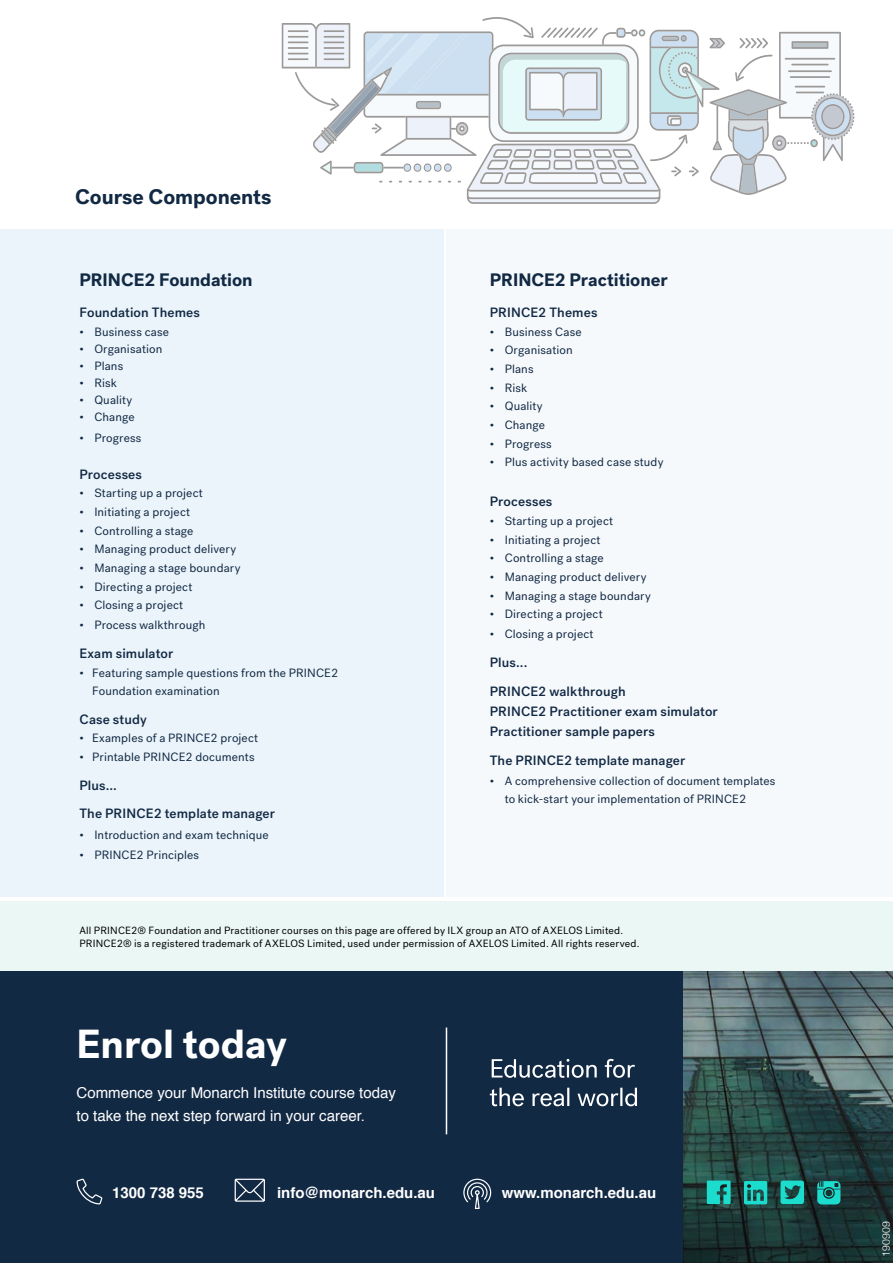
<style>
.page{position:relative;width:893px;height:1263px;background:#fff}
.page>*{position:absolute;margin:0;border:0;box-sizing:border-box;transform-origin:0 0}
.t1{font:700 40.5px "Post Grotesk";color:#fff}
.t2{font:700 21px "Post Grotesk";color:#122944}
.t3{font:700 18px "Post Grotesk";letter-spacing:-.005em;color:#122944}
.t4{font:15px/22.5px "Helvetica";color:#fff}
.t5{font:700 15px "Helvetica";color:#fff}
.t6{font:500 13.5px/28.7px "Post Grotesk";letter-spacing:.01em;color:#122944}
.t7{font:12px/18.6px "Post Grotesk";letter-spacing:.01em;color:#122944}
.t8{font:10.5px/13.5px "Post Grotesk";letter-spacing:.015em;color:#000}
.t9{font:300 10.5px "Helvetica";color:#fff}
</style>
<div class="page">
<div style="left:0;top:901px;width:893px;height:70px;background:#eaf7f5"></div>
<div style="left:0;top:229px;width:443px;height:668px;background:#ebf4fa"></div>
<div style="left:447px;top:229px;width:446px;height:668px;background:#f6f9fc"></div>
<div style="left:0;top:972px;width:893px;height:291px;background:#122944"></div>
<svg style="left:683px;top:972px;width:210px;height:291px;background:#395252"></svg>
<svg style="left:490px;top:1088px;width:147px;height:18px"></svg>
<svg style="left:492px;top:1059px;width:143px;height:19px"></svg>
<hr style="left:446px;top:1027px;width:1px;height:107px;background:#fff">
<svg style="left:76px;top:1178px;width:27px;height:27px"></svg>
<svg style="left:234px;top:1178px;width:31px;height:24px"></svg>
<svg style="left:463px;top:1178px;width:29px;height:31px"></svg>
<svg style="left:282px;top:17px;width:572px;height:187px"></svg>
<svg style="left:744px;top:1181px;width:23px;height:23px"></svg>
<svg style="left:817px;top:1181px;width:23px;height:23px"></svg>
<svg style="left:780px;top:1180px;width:24px;height:24px"></svg>
<svg style="left:707px;top:1180px;width:24px;height:24px"></svg>
<h2 class="t2" style="left:75px;top:183px;width:198px">Course Components</h2>
<h3 class="t3" style="left:79px;top:269px;width:175px">PRINCE2 Foundation</h3>
<p class="t6" style="left:79px;top:298px;width:122px">Foundation Themes</p>
<p class="t7" style="left:79px;top:322px;width:91px">• Business case</p>
<p class="t7" style="left:79px;top:340px;width:84px">• Organisation</p>
<p class="t7" style="left:79px;top:357px;width:45px">• Plans</p>
<p class="t7" style="left:79px;top:374px;width:39px">• Risk</p>
<p class="t7" style="left:79px;top:391px;width:54px">• Quality</p>
<p class="t7" style="left:79px;top:408px;width:57px">• Change</p>
<p class="t7" style="left:79px;top:428px;width:64px">• Progress</p>
<p class="t6" style="left:79px;top:460px;width:64px">Processes</p>
<p class="t7" style="left:79px;top:484px;width:125px">• Starting up a project</p>
<p class="t7" style="left:79px;top:503px;width:112px">• Initiating a project</p>
<p class="t7" style="left:79px;top:521px;width:115px">• Controlling a stage</p>
<p class="t7" style="left:79px;top:540px;width:158px">• Managing product delivery</p>
<p class="t7" style="left:79px;top:559px;width:163px">• Managing a stage boundary</p>
<p class="t7" style="left:79px;top:577px;width:114px">• Directing a project</p>
<p class="t7" style="left:79px;top:596px;width:105px">• Closing a project</p>
<p class="t7" style="left:79px;top:616px;width:128px">• Process walkthrough</p>
<p class="t6" style="left:79px;top:639px;width:95px">Exam simulator</p>
<p class="t7" style="left:92px;top:663px;width:248px;text-indent:-13px">• Featuring sample questions from the PRINCE2<br>Foundation examination</p>
<p class="t6" style="left:79px;top:705px;width:69px">Case study</p>
<p class="t7" style="left:79px;top:729px;width:180px">• Examples of a PRINCE2 project</p>
<p class="t7" style="left:79px;top:748px;width:177px">• Printable PRINCE2 documents</p>
<p class="t6" style="left:79px;top:771px;width:197px">Plus...<br>The PRINCE2 template manager</p>
<p class="t7" style="left:79px;top:825px;width:191px">• Introduction and exam technique</p>
<p class="t7" style="left:79px;top:845px;width:121px">• PRINCE2 Principles</p>
<h3 class="t3" style="left:490px;top:269px;width:180px">PRINCE2 Practitioner</h3>
<p class="t6" style="left:490px;top:298px;width:109px">PRINCE2 Themes</p>
<p class="t7" style="left:490px;top:322px;width:93px">• Business Case</p>
<p class="t7" style="left:490px;top:341px;width:84px">• Organisation</p>
<p class="t7" style="left:490px;top:360px;width:45px">• Plans</p>
<p class="t7" style="left:490px;top:378px;width:39px">• Risk</p>
<p class="t7" style="left:490px;top:397px;width:54px">• Quality</p>
<p class="t7" style="left:490px;top:416px;width:57px">• Change</p>
<p class="t7" style="left:490px;top:434px;width:64px">• Progress</p>
<p class="t7" style="left:490px;top:453px;width:175px">• Plus activity based case study</p>
<p class="t6" style="left:490px;top:487px;width:64px">Processes</p>
<p class="t7" style="left:490px;top:512px;width:125px">• Starting up a project</p>
<p class="t7" style="left:490px;top:530px;width:112px">• Initiating a project</p>
<p class="t7" style="left:490px;top:549px;width:115px">• Controlling a stage</p>
<p class="t7" style="left:490px;top:568px;width:158px">• Managing product delivery</p>
<p class="t7" style="left:490px;top:586px;width:163px">• Managing a stage boundary</p>
<p class="t7" style="left:490px;top:605px;width:114px">• Directing a project</p>
<p class="t7" style="left:490px;top:625px;width:105px">• Closing a project</p>
<p class="t6" style="left:490px;top:648px;width:137px">Plus...<br>PRINCE2 walkthrough</p>
<p class="t6" style="left:490px;top:701px;width:229px;line-height:20.1px">PRINCE2 Practitioner exam simulator<br>Practitioner sample papers</p>
<p class="t6" style="left:490px;top:745px;width:197px">The PRINCE2 template manager</p>
<p class="t7" style="left:505px;top:771px;width:272px;line-height:18px;text-indent:-15px">• A comprehensive collection of document templates to kick-start your implementation of PRINCE2</p>
<p class="t8" style="left:79px;top:923px;width:561px">All PRINCE2® Foundation and Practitioner courses on this page are offered by ILX group an ATO of AXELOS Limited.<br>PRINCE2® is a registered trademark of AXELOS Limited, used under permission of AXELOS Limited. All rights reserved.</p>
<h1 class="t1" style="left:77px;top:1018px;width:212px">Enrol today</h1>
<p class="t4" style="left:77px;top:1082px;width:321px">Commence your Monarch Institute course today to take the next step forward in your career.</p>
<p class="t5" style="left:112px;top:1180px;width:93px">1300 738 955</p>
<p class="t5" style="left:277px;top:1180px;width:159px">info@monarch.edu.au</p>
<p class="t5" style="left:502px;top:1180px;width:156px">www.monarch.edu.au</p>
<p class="t9" style="left:877px;top:1257px;width:37px;rotate:-90deg">190909</p>
</div>
